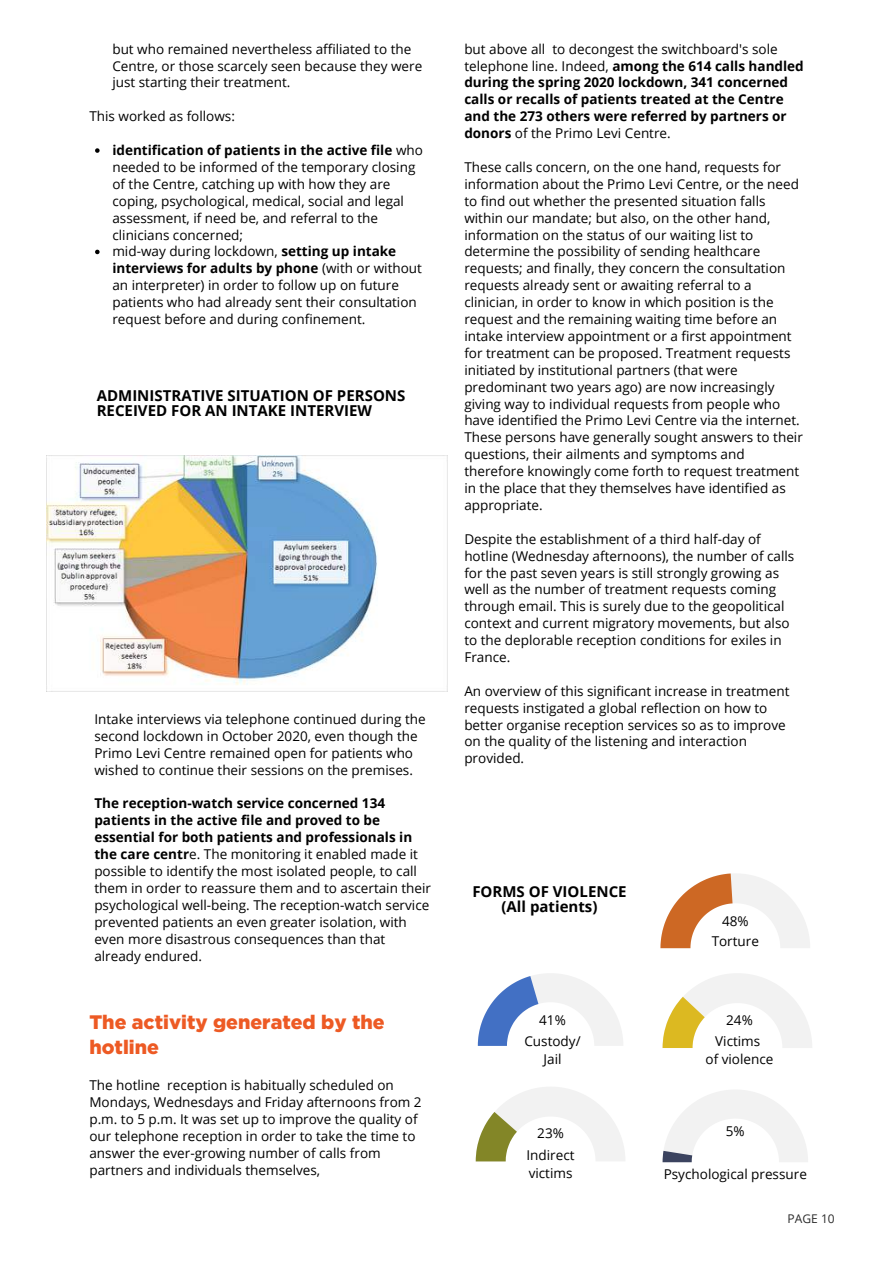
<style>
.page{position:relative;width:894px;height:1264px;background:#fff}
.page>*{position:absolute;margin:0;border:0;box-sizing:border-box;transform-origin:0 0}
.t1{font:900 19.5px/24.8px "Gotham";color:#ed5a24}
.t2{font:700 15px/14.7px "Open Sans";color:#000}
.t3{font:13.5px/17px "Open Sans";color:#000}
.t4{font:700 13.5px/17px "Open Sans";color:#000}
.t5{font:12px "Open Sans";color:#2a2a2a}
.s1{font-weight:700}
.s2{font-weight:400}
</style>
<div class="page">
<svg style="left:477px;top:973px;width:146px;height:72px"></svg>
<svg style="left:662px;top:1090px;width:145px;height:72px"></svg>
<svg style="left:660px;top:873px;width:150px;height:75px"></svg>
<svg style="left:662px;top:973px;width:150px;height:74px"></svg>
<svg style="left:475px;top:1087px;width:150px;height:74px"></svg>
<img style="left:47px;top:455px;width:400px;height:230px">
<svg style="left:95px;top:148px;width:4px;height:5px"></svg>
<svg style="left:95px;top:250px;width:4px;height:4px"></svg>
<p class="t3" style="left:112px;top:40px;width:311px">but who remained nevertheless affiliated to the<br>Centre, or those scarcely seen because they were just starting their treatment.</p>
<p class="t3" style="left:89px;top:107px;width:147px">This worked as follows:</p>
<p class="t3" style="left:112px;top:141px;width:312px"><span class="s1">identification of patients in the active file</span> who needed to be informed of the temporary closing of the Centre, catching up with how they are coping, psychological, medical, social and legal assessment, if need be, and referral to the clinicians concerned;<br>mid-way during lockdown, <span class="s1">setting up intake interviews for adults by phone</span> (with or without an interpreter) in order to follow up on future patients who had already sent their consultation request before and during confinement.</p>
<p class="t2" style="left:97px;top:388px;width:310px">ADMINISTRATIVE SITUATION OF PERSONS<br>RECEIVED FOR AN INTAKE INTERVIEW</p>
<p class="t3" style="left:94px;top:710px;width:333px">Intake interviews via telephone continued during the second lockdown in October 2020, even though the Primo Levi Centre remained open for patients who wished to continue their sessions on the premises.</p>
<p class="t3" style="left:94px;top:794px;width:338px"><span class="s1">The reception-watch service concerned 134 patients in the active file and proved to be essential for both patients and professionals in the care centr</span>e. The monitoring it enabled made it possible to identify the most isolated people, to call them in order to reassure them and to ascertain their psychological well-being. The reception-watch service prevented patients an even greater isolation, with even more disastrous consequences than that already endured.</p>
<h1 class="t1" style="left:89px;top:1009px;width:296px">The activity generated by the hotline</h1>
<p class="t3" style="left:89px;top:1076px;width:333px">The hotline reception is habitually scheduled on Mondays, Wednesdays and Friday afternoons from 2 p.m. to 5 p.m. It was set up to improve the quality of our telephone reception in order to take the time to answer the ever-growing number of calls from partners and individuals themselves,</p>
<p class="t4" style="left:464px;top:40px;width:341px"><span class="s2">but above all to decongest the switchboard's sole telephone line. Indeed,</span> among the 614 calls handled during the spring 2020 lockdown, 341 concerned calls or recalls of patients treated at the Centre and the 273 others were referred by partners or donors <span class="s2">of the Primo Levi Centre.</span></p>
<p class="t3" style="left:464px;top:158px;width:340px">These calls concern, on the one hand, requests for information about the Primo Levi Centre, or the need to find out whether the presented situation falls within our mandate; but also, on the other hand, information on the status of our waiting list to determine the possibility of sending healthcare requests; and finally, they concern the consultation requests already sent or awaiting referral to a clinician, in order to know in which position is the request and the remaining waiting time before an intake interview appointment or a first appointment for treatment can be proposed. Treatment requests initiated by institutional partners (that were predominant two years ago) are now increasingly giving way to individual requests from people who have identified the Primo Levi Centre via the internet.<br>These persons have generally sought answers to their questions, their ailments and symptoms and therefore knowingly come forth to request treatment in the place that they themselves have identified as appropriate.</p>
<p class="t3" style="left:464px;top:530px;width:331px">Despite the establishment of a third half-day of hotline (Wednesday afternoons), the number of calls for the past seven years is still strongly growing as well as the number of treatment requests coming through email. This is surely due to the geopolitical context and current migratory movements, but also to the deplorable reception conditions for exiles in France.</p>
<p class="t3" style="left:464px;top:682px;width:326px">An overview of this significant increase in treatment requests instigated a global reflection on how to better organise reception services so as to improve on the quality of the listening and interaction provided.</p>
<p class="t2" style="left:472px;top:884px;width:156px;text-align:center">FORMS OF VIOLENCE (All patients)</p>
<p class="t3" style="left:539px;top:1011px;width:28px">41%</p>
<p class="t3" style="left:524px;top:1031px;width:58px;line-height:18px;text-align:center">Custody/<br>Jail</p>
<p class="t3" style="left:537px;top:1124px;width:28px">23%</p>
<p class="t3" style="left:526px;top:1146px;width:50px;line-height:18px">Indirect victims</p>
<p class="t3" style="left:721px;top:911px;width:28px">48%</p>
<p class="t3" style="left:711px;top:932px;width:49px">Torture</p>
<p class="t3" style="left:726px;top:1011px;width:28px">24%</p>
<p class="t3" style="left:705px;top:1031px;width:69px;line-height:18px;text-align:center">Victims<br>of violence</p>
<p class="t3" style="left:725px;top:1122px;width:20px">5%</p>
<p class="t3" style="left:663px;top:1165px;width:145px">Psychological pressure</p>
<p class="t5" style="left:787px;top:1210px;width:49px">PAGE 10</p>
</div>
